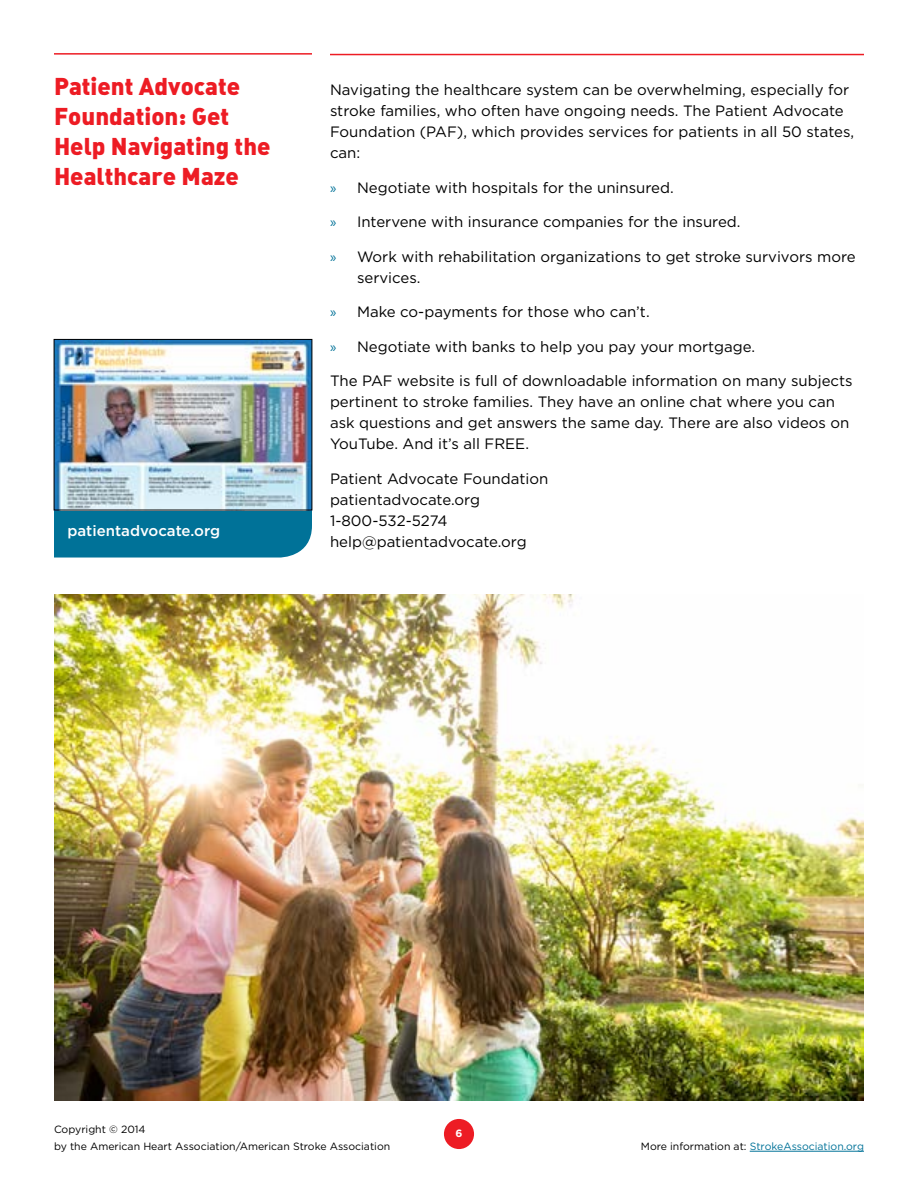
<style>
.page{position:relative;width:918px;height:1188px;background:#fff}
.page>*{position:absolute;margin:0;border:0;box-sizing:border-box;transform-origin:0 0}
.t1{font:24px/30px "DIN Black Alternate";color:#ed1c24}
.t2{font:15px/21px "Gotham";color:#000}
.t3{font:500 15px "Gotham";color:#fff}
.t4{font:700 10.65px "Gotham";color:#fff}
.t5{font:10.5px/16.5px "Gotham";color:#000}
.t6{font:10.5px "Gotham";color:#007298}
.s1{font-family:"Myriad Pro";color:#007298}
.s2{color:#000}
</style>
<div class="page">
<div style="left:444px;top:1119px;width:30px;height:30px;background:#ed1c24;border-radius:50%"></div>
<hr style="left:750px;top:1151px;width:114px;height:1px;background:#007298">
<hr style="left:330px;top:54px;width:534px;height:1px;background:#ed1c24">
<hr style="left:54px;top:53px;width:258px;height:2px;background:#ed1c24">
<img style="left:54px;top:594px;width:810px;height:506px">
<div style="left:54px;top:510px;width:258px;height:48px;background:#007298"></div>
<img style="left:56px;top:341px;width:254px;height:167px">
<div style="left:54px;top:339px;width:258px;height:171px;border:1px solid #000"></div>
<h1 class="t1" style="left:54px;top:70px;width:218px">Patient Advocate<br>Foundation: Get<br>Help Navigating the<br>Healthcare Maze</h1>
<p class="t3" style="left:68px;top:522px;width:154px">patientadvocate.org</p>
<p class="t2" style="left:330px;top:79px;width:526px">Navigating the healthcare system can be overwhelming, especially for stroke families, who often have ongoing needs. The Patient Advocate Foundation (PAF), which provides services for patients in all 50 states, can:</p>
<p class="t2" style="left:330px;top:176px;width:345px"><span class="s1">»</span> Negotiate with hospitals for the uninsured.</p>
<p class="t2" style="left:330px;top:211px;width:412px"><span class="s1">»</span> Intervene with insurance companies for the insured.</p>
<p class="t2" style="left:357px;top:245px;width:500px;text-indent:-27px"><span class="s1">»</span> Work with rehabilitation organizations to get stroke survivors more services.</p>
<p class="t2" style="left:330px;top:301px;width:321px"><span class="s1">»</span> Make co-payments for those who can’t.</p>
<p class="t2" style="left:330px;top:335px;width:427px"><span class="s1">»</span> Negotiate with banks to help you pay your mortgage.</p>
<p class="t2" style="left:330px;top:370px;width:524px">The PAF website is full of downloadable information on many subjects pertinent to stroke families. They have an online chat where you can ask questions and get answers the same day. There are also videos on YouTube. And it’s all FREE.</p>
<p class="t2" style="left:330px;top:467px;width:220px">Patient Advocate Foundation patientadvocate.org<br>1-800-532-5274 help@patientadvocate.org</p>
<p class="t5" style="left:54px;top:1121px;width:338px">Copyright © 2014<br>by the American Heart Association/American Stroke Association</p>
<p class="t4" style="left:455px;top:1128px;width:9px">6</p>
<p class="t6" style="left:641px;top:1140px;width:225px"><span class="s2">More information at:</span> StrokeAssociation.org</p>
</div>
